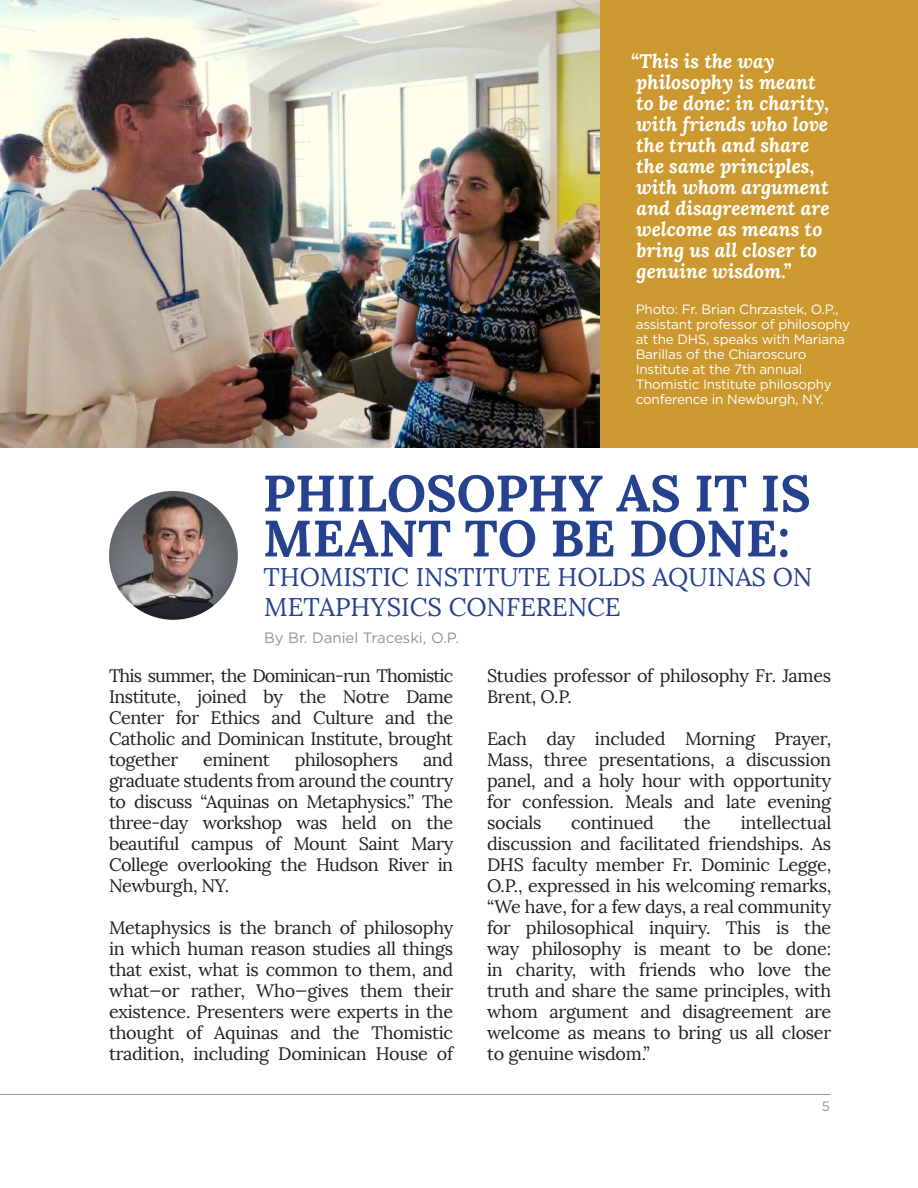
<style>
.page{position:relative;width:918px;height:1188px;background:#fff}
.page>*{position:absolute;margin:0;border:0;box-sizing:border-box;transform-origin:0 0}
.t1{font:700 51px/45px "Lora";color:#26428e}
.t2{font:25.5px/30px "Lora";color:#26428e}
.t3{font:italic 700 19.5px/21px "Lora";color:#fff}
.t4{font:18px/21px "Lora";letter-spacing:-.015em;color:#231f20;text-align:justify}
.t5{font:15px "Gotham HTF";color:#939598}
.t6{font:13.5px/15px "Gotham HTF";letter-spacing:-.015em;color:#fff}
.t7{font:13.5px "Gotham";color:#8e9193}
.s1{font-family:"Gotham"}
</style>
<div class="page">
<hr style="left:0;top:1094px;width:830px;height:1px;background:#8e9193">
<img style="left:0;top:0;width:600px;height:447px">
<img style="left:109px;top:491px;width:129px;height:129px;border-radius:64px">
<div style="left:600px;top:0;width:318px;height:447px;background:#cc9930"></div>
<p class="t3" style="left:631px;top:50px;width:200px">“This is the way philosophy is meant to be done: in charity, with friends who love the truth and share the same principles, with whom argument and disagreement are welcome as means to bring us all closer to genuine wisdom.”</p>
<p class="t6" style="left:636px;top:302px;width:216px">Photo: Fr. Brian Chrzastek, O.P., assistant professor of philosophy at the DHS, speaks with Mariana<br>Barillas of the Chiaroscuro<br>Institute at the 7th annual<br>Thomistic Institute philosophy conference in Newburgh, NY.</p>
<h1 class="t1" style="left:263px;top:471px;width:549px">PHILOSOPHY AS IT IS<br>MEANT TO BE DONE:</h1>
<h2 class="t2" style="left:264px;top:563px;width:550px">THOMISTIC INSTITUTE HOLDS AQUINAS ON<br>METAPHYSICS CONFERENCE</h2>
<p class="t5" style="left:264px;top:630px;width:196px"><span class="s1">By</span> Br. Daniel Traceski, O.P.</p>
<p class="t4" style="left:109px;top:665px;width:346px">This summer, the Dominican-run Thomistic Institute, joined by the Notre Dame Center for Ethics and Culture and the Catholic and Dominican Institute, brought together</p>
<p class="t4" style="left:109px;top:749px;width:346px;text-indent:314px">and graduate students from around the country to discuss “Aquinas on Metaphysics.” The three-day workshop was held on the beautiful campus of Mount Saint Mary College overlooking the Hudson River in Newburgh, NY.</p>
<p class="t4" style="left:109px;top:917px;width:346px">Metaphysics is the branch of philosophy in which human reason studies all things that exist, what is common to them, and what—or rather, Who—gives them their existence. Presenters were experts in the thought of Aquinas and the Thomistic tradition, including Dominican House of</p>
<p class="t4" style="left:203px;top:749px;width:68px">eminent</p>
<p class="t4" style="left:295px;top:749px;width:105px">philosophers</p>
<p class="t4" style="left:487px;top:665px;width:346px">Studies professor of philosophy Fr. James<br>Brent, O.P.</p>
<p class="t4" style="left:487px;top:728px;width:346px">Each day included Morning Prayer, Mass, three presentations, a discussion panel, and a holy hour with opportunity for confession. Meals and late evening socials</p>
<p class="t4" style="left:487px;top:812px;width:346px;text-indent:254px">intellectual discussion and facilitated friendships. As DHS faculty member Fr. Dominic Legge, O.P., expressed in his welcoming remarks, “We have, for a few days, a real community for philosophical inquiry. This is the way philosophy is meant to be done: in charity, with friends who love the truth and share the same principles, with whom argument and disagreement are welcome as means to bring us all closer to genuine wisdom.”</p>
<p class="t4" style="left:571px;top:812px;width:84px">continued</p>
<p class="t4" style="left:684px;top:812px;width:28px">the</p>
<p class="t7" style="left:822px;top:1098px;width:10px">5</p>
</div>
